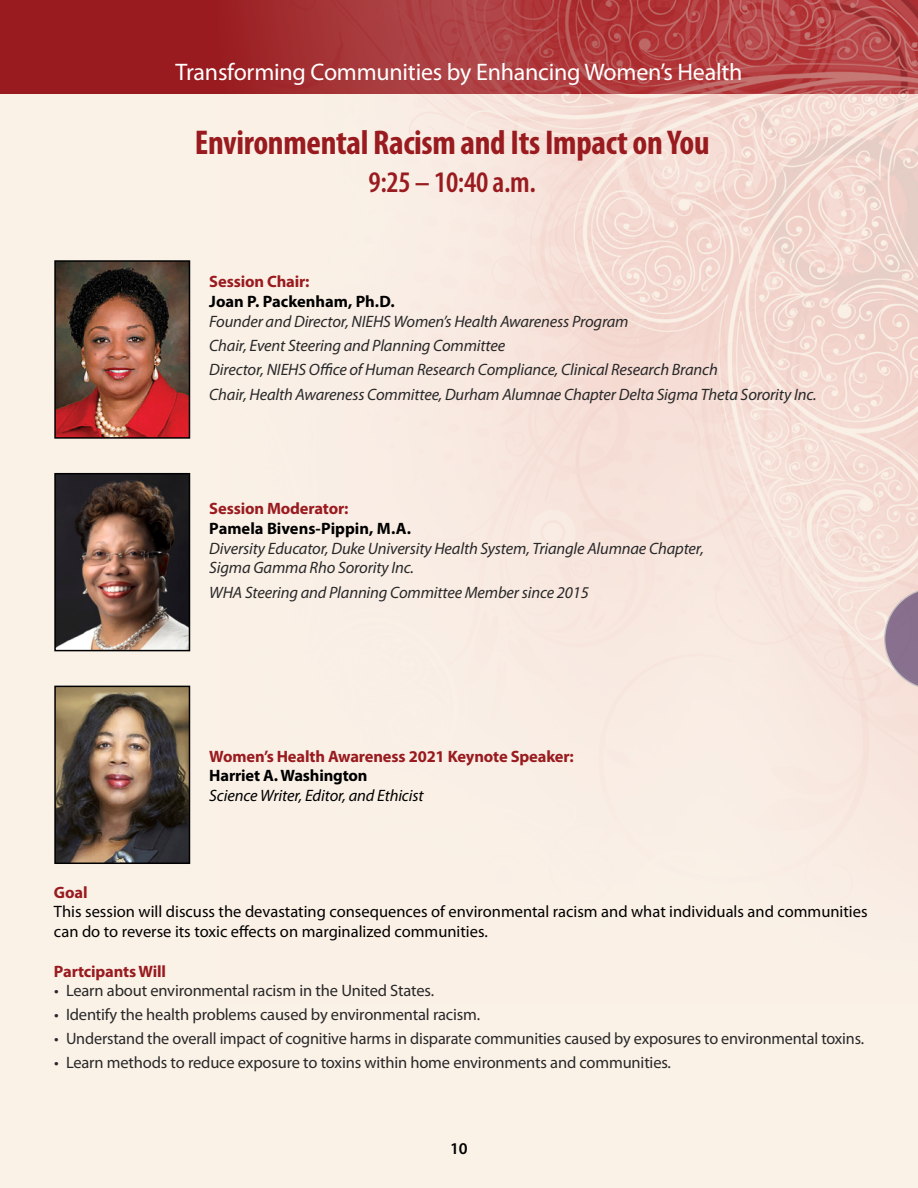
<style>
.page{position:relative;width:918px;height:1188px;background:#faf1e7}
.page>*{position:absolute;margin:0;border:0;box-sizing:border-box;transform-origin:0 0}
.t1{font:700 condensed 34.5px "Myriad Pro";letter-spacing:-.01em;color:#991b1f}
.t2{font:600 condensed 30px "Myriad Pro";color:#991b1f}
.t3{font:24px "Myriad Pro";letter-spacing:-.01em;color:#fff}
.Text1{font:italic 16.5px/19.8px "Myriad Pro";letter-spacing:-.01em;color:#282829}
.t4{font:16.5px "Myriad Pro";letter-spacing:-.01em;color:#282829}
.Text1-2{font:16.5px/19.5px "Myriad Pro";color:#000}
.t5{font:700 16.5px "Myriad Pro";letter-spacing:-.01em;color:#991b1f}
.Text1-3{font:italic 16.5px/19.5px "Myriad Pro";letter-spacing:-.01em;color:#000}
.Text1-4{font:700 16.5px "Myriad Pro";color:#000}
.t6{font:600 16.5px "Myriad Pro";color:#000}
.s1{font-weight:700;font-style:normal}
</style>
<div class="page">
<img style="left:409px;top:94px;width:509px;height:731px">
<div style="left:0;top:0;width:918px;height:94px;background:#991b1f"></div>
<img style="left:255px;top:0;width:663px;height:94px">
<svg style="left:884px;top:588px;width:34px;height:102px;background:#ad96a6"></svg>
<img style="left:57px;top:476px;width:130px;height:172px">
<div style="left:54px;top:473px;width:136px;height:178px;border:2px solid #000"></div>
<img style="left:57px;top:689px;width:130px;height:172px">
<div style="left:54px;top:686px;width:136px;height:178px;border:2px solid #000"></div>
<img style="left:57px;top:263px;width:130px;height:173px">
<div style="left:54px;top:260px;width:136px;height:179px;border:2px solid #000"></div>
<h3 class="t3" style="left:176px;top:57px;width:568px">Transforming Communities by Enhancing Women’s Health</h3>
<h2 class="t1" style="left:195px;top:121px;width:516px">Environmental Racism and Its Impact on You</h2>
<h2 class="t2" style="left:369px;top:164px;width:169px">9:25 – 10:40 a.m.</h2>
<h3 class="t5" style="left:209px;top:271px;width:102px">Session Chair:</h3>
<p class="Text1-4" style="left:209px;top:290px;width:187px">Joan P. Packenham, Ph.D.</p>
<p class="Text1" style="left:209px;top:311px;width:421px">Founder and Director, NIEHS Women’s Health Awareness Program</p>
<p class="Text1" style="left:209px;top:335px;width:298px">Chair, Event Steering and Planning Committee</p>
<p class="Text1" style="left:209px;top:360px;width:510px">Director, NIEHS Office of Human Research Compliance, Clinical Research Branch</p>
<p class="Text1" style="left:209px;top:384px;width:609px">Chair, Health Awareness Committee, Durham Alumnae Chapter Delta Sigma Theta Sorority Inc.</p>
<h3 class="t5" style="left:209px;top:498px;width:141px">Session Moderator:</h3>
<p class="Text1-4" style="left:209px;top:518px;width:203px">Pamela Bivens-Pippin, M.A.</p>
<p class="Text1" style="left:209px;top:538px;width:496px">Diversity Educator, Duke University Health System, Triangle Alumnae Chapter,<br>Sigma Gamma Rho Sorority Inc.</p>
<p class="Text1" style="left:209px;top:582px;width:381px">WHA Steering and Planning Committee Member since 2015</p>
<h3 class="t5" style="left:209px;top:745px;width:366px">Women’s Health Awareness 2021 Keynote Speaker:</h3>
<p class="Text1-3" style="left:209px;top:765px;width:216px"><span class="s1">Harriet A. Washington<br></span>Science Writer, Editor, and Ethicist</p>
<h3 class="t5" style="left:54px;top:882px;width:35px">Goal</h3>
<p class="Text1-2" style="left:54px;top:902px;width:815px">This session will discuss the devastating consequences of environmental racism and what individuals and communities can do to reverse its toxic effects on marginalized communities.</p>
<h3 class="t5" style="left:54px;top:960px;width:113px">Partcipants Will</h3>
<p class="t4" style="left:54px;top:981px;width:382px">• Learn about environmental racism in the United States.</p>
<p class="t4" style="left:54px;top:1005px;width:428px">• Identify the health problems caused by environmental racism.</p>
<p class="t4" style="left:54px;top:1029px;width:812px">• Understand the overall impact of cognitive harms in disparate communities caused by exposures to environmental toxins.</p>
<p class="t4" style="left:54px;top:1053px;width:619px">• Learn methods to reduce exposure to toxins within home environments and communities.</p>
<p class="t6" style="left:450px;top:1138px;width:19px">10</p>
</div>
